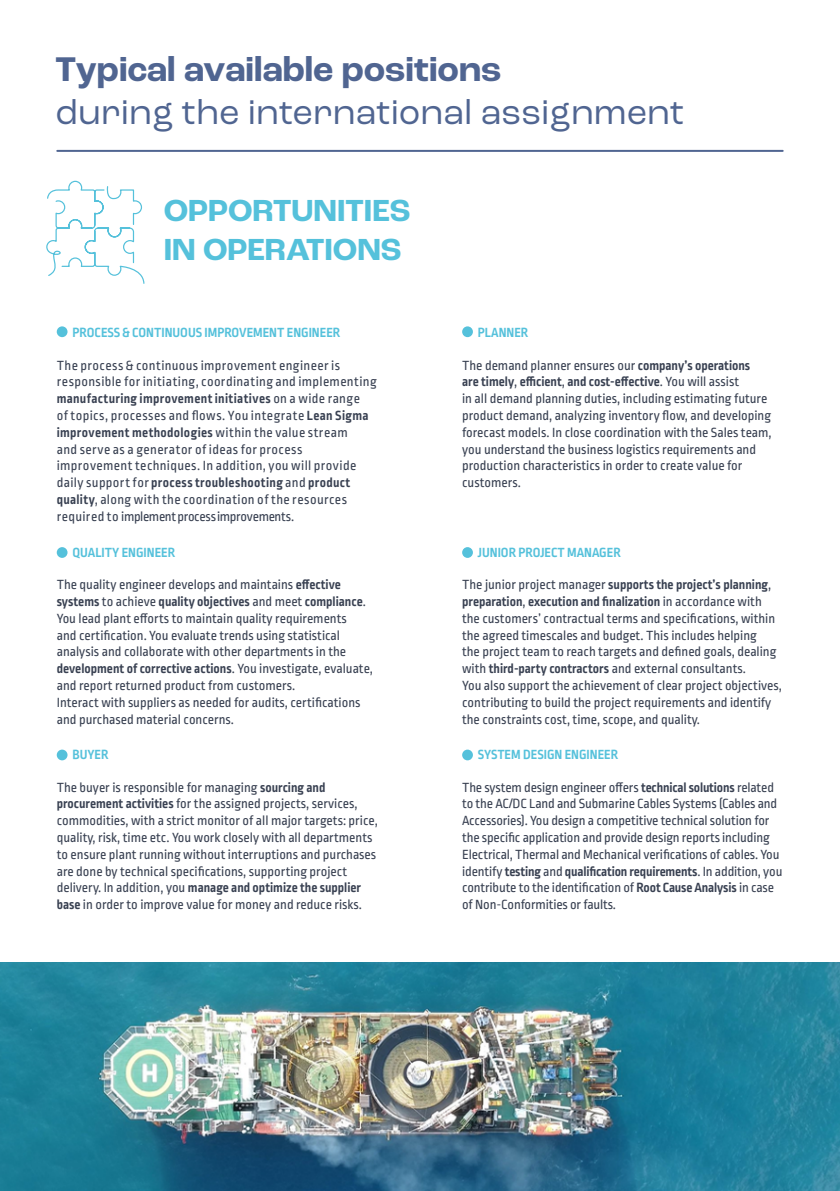
<style>
.page{position:relative;width:840px;height:1191px;background:#fff}
.page>*{position:absolute;margin:0;border:0;box-sizing:border-box;transform-origin:0 0}
.t1{font:36px "Roc Grotesk";color:#506591}
.t2{font:700 36px "Roc Grotesk";color:#506591}
.t3{font:700 32px/38.4px "Roc Grotesk";color:#55c1db}
.t4{font:14px/16.8px "Ropa Sans Pro";color:#394152}
.t5{font:14px/16.8px "Ropa Sans Pro";letter-spacing:.025em;color:#394152}
.t6{font:700 14px "Ropa Sans Pro";color:#55c1db}
.s1{font-weight:700}
</style>
<div class="page">
<hr style="left:57px;top:150px;width:725px;height:2px;background:#506591">
<div style="left:57px;top:326px;width:10px;height:11px;background:#55c1db;border-radius:50%"></div>
<div style="left:462px;top:326px;width:10px;height:11px;background:#55c1db;border-radius:50%"></div>
<div style="left:57px;top:547px;width:10px;height:11px;background:#55c1db;border-radius:50%"></div>
<div style="left:57px;top:749px;width:10px;height:11px;background:#55c1db;border-radius:50%"></div>
<div style="left:462px;top:547px;width:10px;height:11px;background:#55c1db;border-radius:50%"></div>
<svg style="left:46px;top:180px;width:99px;height:154px"></svg>
<img style="left:0;top:962px;width:839px;height:229px">
<div style="left:462px;top:749px;width:10px;height:11px;background:#55c1db;border-radius:50%"></div>
<h1 class="t2" style="left:55px;top:47px;width:447px">Typical available positions</h1>
<h1 class="t1" style="left:55px;top:91px;width:630px">during the international assignment</h1>
<h2 class="t3" style="left:164px;top:192px;width:248px">OPPORTUNITIES<br>IN OPERATIONS</h2>
<p class="t6" style="left:72px;top:324px;width:269px">PROCESS &amp; CONTINUOUS IMPROVEMENT ENGINEER</p>
<p class="t5" style="left:57px;top:357px;width:321px">The process &amp; continuous improvement engineer is responsible for initiating, coordinating and implementing <span class="s1">manufacturing improvement initiatives</span> on a wide range<br>of topics, processes and flows. You integrate <span class="s1">Lean Sigma improvement methodologies</span> within the value stream<br>and serve as a generator of ideas for process improvement techniques. In addition, you will provide daily support for <span class="s1">process troubleshooting</span> and <span class="s1">product quality</span>, along with the coordination of the resources required to implement process improvements.</p>
<p class="t6" style="left:72px;top:544px;width:104px">QUALITY ENGINEER</p>
<p class="t4" style="left:57px;top:577px;width:317px">The quality engineer develops and maintains <span class="s1">effective systems</span> to achieve <span class="s1">quality objectives</span> and meet <span class="s1">compliance</span>.<br>You lead plant efforts to maintain quality requirements<br>and certification. You evaluate trends using statistical analysis and collaborate with other departments in the <span class="s1">development of corrective actions</span>. You investigate, evaluate, and report returned product from customers.<br>Interact with suppliers as needed for audits, certifications and purchased material concerns.</p>
<p class="t6" style="left:72px;top:747px;width:37px">BUYER</p>
<p class="t4" style="left:57px;top:779px;width:322px">The buyer is responsible for managing <span class="s1">sourcing and procurement activities</span> for the assigned projects, services, commodities, with a strict monitor of all major targets: price, quality, risk, time etc. You work closely with all departments to ensure plant running without interruptions and purchases are done by technical specifications, supporting project delivery. In addition, you <span class="s1">manage and optimize the supplier base</span> in order to improve value for money and reduce risks.</p>
<p class="t6" style="left:477px;top:324px;width:52px">PLANNER</p>
<p class="t4" style="left:462px;top:357px;width:311px">The demand planner ensures our <span class="s1">company’s operations<br>are timely</span>, <span class="s1">efficient</span>, <span class="s1">and cost-effective</span>. You will assist<br>in all demand planning duties, including estimating future product demand, analyzing inventory flow, and developing forecast models. In close coordination with the Sales team, you understand the business logistics requirements and production characteristics in order to create value for customers.</p>
<p class="t6" style="left:477px;top:544px;width:144px">JUNIOR PROJECT MANAGER</p>
<p class="t4" style="left:462px;top:577px;width:321px">The junior project manager <span class="s1">supports the project’s planning</span>, <span class="s1">preparation</span>, <span class="s1">execution and finalization</span> in accordance with the customers’ contractual terms and specifications, within the agreed timescales and budget. This includes helping<br>the project team to reach targets and defined goals, dealing with <span class="s1">third-party contractors</span> and external consultants.<br>You also support the achievement of clear project objectives, contributing to build the project requirements and identify the constraints cost, time, scope, and quality.</p>
<p class="t6" style="left:477px;top:747px;width:142px">SYSTEM DESIGN ENGINEER</p>
<p class="t4" style="left:462px;top:779px;width:321px">The system design engineer offers <span class="s1">technical solutions</span> related to the AC/DC Land and Submarine Cables Systems (Cables and Accessories). You design a competitive technical solution for the specific application and provide design reports including Electrical, Thermal and Mechanical verifications of cables. You identify <span class="s1">testing</span> and <span class="s1">qualification requirements</span>. In addition, you contribute to the identification of <span class="s1">Root Cause Analysis</span> in case of Non-Conformities or faults.</p>
</div>
